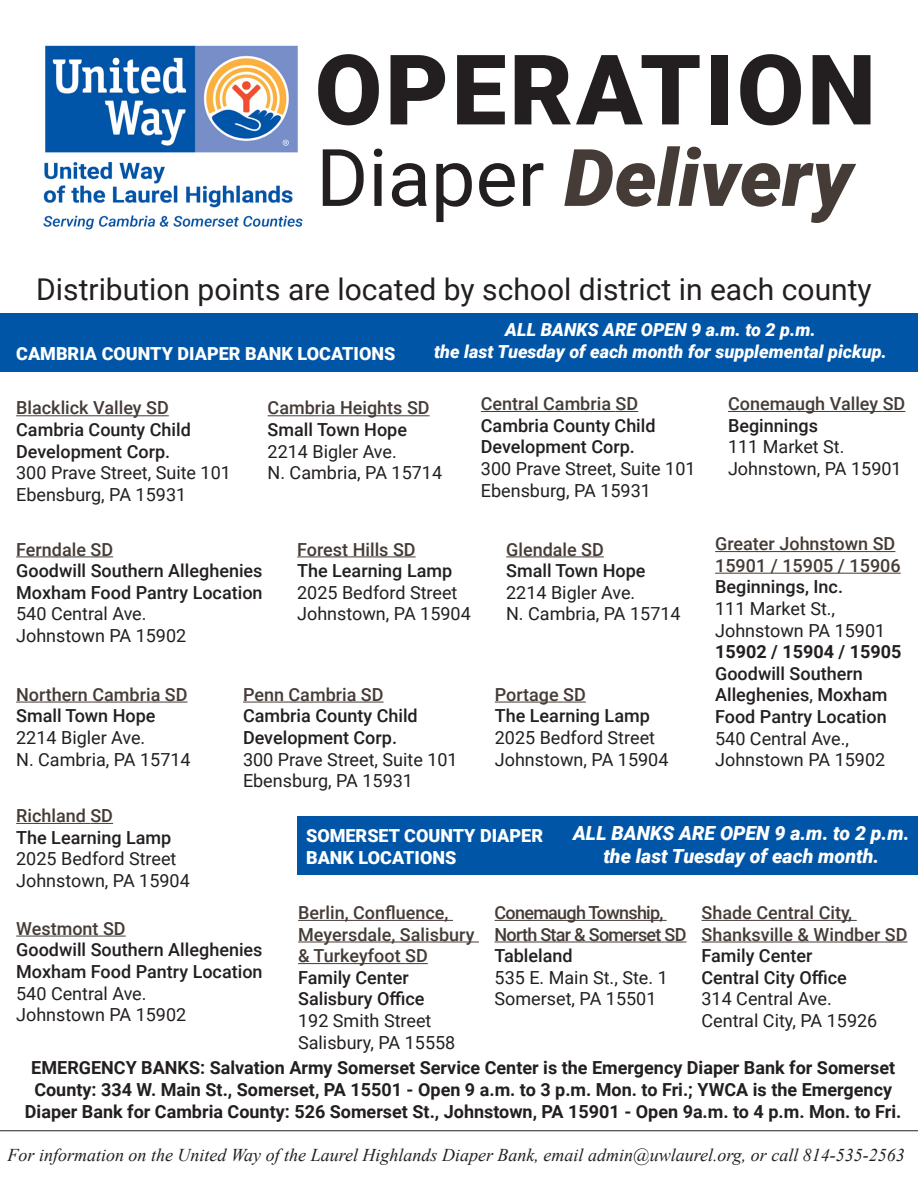
<style>
.page{position:relative;width:918px;height:1188px;background:#fff}
.page>*{position:absolute;margin:0;border:0;box-sizing:border-box;transform-origin:0 0}
.t1{font:900 97.5px "Roboto";letter-spacing:.03em;color:#231f20}
.t2{font:italic 900 79.5px "Roboto";color:#453c37}
.t3{font:30px "Roboto";color:#231f20}
.t4{font:italic 900 19.5px "Roboto";color:#fff}
.t5{font:18px "Roboto";color:#231f20}
.t6{font:500 18px/21.6px "Roboto";color:#231f20}
.t7{font:500 18px/21.6px "Roboto";color:#453c37}
.t8{font:700 18px/21.6px "Roboto";color:#231f20;text-align:center}
.t9{font:italic 18px "Times New Roman";color:#231f20}
.t10{font:italic 900 18px "Roboto";color:#fff}
.t11{font:900 18px/21.6px "Roboto";color:#fff}
.t12{font:500 18px/21.6px "Roboto";letter-spacing:-.04em;color:#453c37}
.s1{font-weight:400;font-style:normal;color:#231f20}
.s2{font-weight:400}
</style>
<div class="page">
<div style="left:0;top:313px;width:918px;height:59px;background:#0055a7"></div>
<div style="left:297px;top:816px;width:621px;height:59px;background:#0055a7"></div>
<img style="left:43px;top:45px;width:260px;height:185px">
<hr style="left:16px;top:415px;width:153px;height:1px;background:#453c37">
<hr style="left:16px;top:556px;width:75px;height:1px;background:#453c37">
<svg style="left:91px;top:556px;width:22px;height:1px"></svg>
<hr style="left:16px;top:702px;width:149px;height:1px;background:#453c37">
<svg style="left:165px;top:702px;width:23px;height:1px"></svg>
<hr style="left:16px;top:936px;width:87px;height:1px;background:#453c37">
<svg style="left:103px;top:936px;width:23px;height:1px"></svg>
<hr style="left:298px;top:920px;width:155px;height:1px;background:#453c37">
<hr style="left:298px;top:942px;width:181px;height:1px;background:#453c37">
<hr style="left:298px;top:963px;width:107px;height:1px;background:#453c37">
<svg style="left:405px;top:963px;width:23px;height:1px"></svg>
<hr style="left:702px;top:920px;width:155px;height:1px;background:#453c37">
<hr style="left:702px;top:942px;width:183px;height:1px;background:#453c37">
<svg style="left:885px;top:942px;width:22px;height:1px"></svg>
<hr style="left:495px;top:920px;width:172px;height:1px;background:#453c37">
<hr style="left:495px;top:942px;width:170px;height:1px;background:#453c37">
<svg style="left:665px;top:942px;width:21px;height:1px"></svg>
<hr style="left:243px;top:702px;width:118px;height:1px;background:#453c37">
<svg style="left:361px;top:702px;width:23px;height:1px"></svg>
<hr style="left:495px;top:702px;width:68px;height:1px;background:#453c37">
<svg style="left:563px;top:702px;width:23px;height:1px"></svg>
<hr style="left:16px;top:823px;width:74px;height:1px;background:#453c37">
<svg style="left:90px;top:823px;width:23px;height:1px"></svg>
<hr style="left:297px;top:556px;width:96px;height:1px;background:#453c37">
<svg style="left:393px;top:556px;width:23px;height:1px"></svg>
<hr style="left:506px;top:556px;width:75px;height:1px;background:#453c37">
<svg style="left:581px;top:556px;width:23px;height:1px"></svg>
<hr style="left:715px;top:551px;width:180px;height:1px;background:#453c37">
<hr style="left:715px;top:573px;width:186px;height:1px;background:#453c37">
<hr style="left:268px;top:415px;width:139px;height:1px;background:#453c37">
<svg style="left:407px;top:415px;width:23px;height:1px"></svg>
<hr style="left:481px;top:411px;width:135px;height:1px;background:#453c37">
<svg style="left:616px;top:411px;width:22px;height:1px"></svg>
<hr style="left:728px;top:411px;width:155px;height:1px;background:#453c37">
<svg style="left:883px;top:411px;width:22px;height:1px"></svg>
<hr style="left:0;top:1131px;width:918px;height:1px;background:#231f20">
<p class="t1" style="left:315px;top:21px;width:562px">OPERATION</p>
<p class="t2" style="left:316px;top:122px;width:538px"><span class="s1">Diaper</span> Delivery</p>
<p class="t3" style="left:36px;top:268px;width:837px">Distribution points are located by school district in each county</p>
<p class="t11" style="left:16px;top:342px;width:381px">CAMBRIA COUNTY DIAPER BANK LOCATIONS</p>
<p class="t10" style="left:505px;top:317px;width:312px">ALL BANKS ARE OPEN 9 a.m. to 2 p.m.</p>
<p class="t10" style="left:434px;top:339px;width:454px">the last Tuesday of each month for supplemental pickup.</p>
<p class="t7" style="left:16px;top:397px;width:154px">Blacklick Valley SD</p>
<p class="t6" style="left:16px;top:418px;width:176px">Cambria County Child</p>
<p class="t6" style="left:16px;top:440px;width:156px">Development Corp.</p>
<p class="t5" style="left:16px;top:460px;width:216px">300 Prave Street, Suite 101</p>
<p class="t5" style="left:16px;top:482px;width:172px">Ebensburg, PA 15931</p>
<p class="t7" style="left:16px;top:538px;width:98px">Ferndale SD</p>
<p class="t6" style="left:16px;top:559px;width:248px">Goodwill Southern Alleghenies<br>Moxham Food Pantry Location</p>
<p class="t5" style="left:16px;top:601px;width:132px">540 Central Ave.</p>
<p class="t5" style="left:16px;top:623px;width:172px">Johnstown PA 15902</p>
<p class="t7" style="left:268px;top:397px;width:164px">Cambria Heights SD</p>
<p class="t6" style="left:268px;top:418px;width:141px">Small Town Hope</p>
<p class="t5" style="left:268px;top:439px;width:131px">2214 Bigler Ave.</p>
<p class="t5" style="left:268px;top:460px;width:176px">N. Cambria, PA 15714</p>
<p class="t7" style="left:297px;top:538px;width:120px">Forest Hills SD</p>
<p class="t6" style="left:297px;top:559px;width:157px">The Learning Lamp</p>
<p class="t5" style="left:297px;top:580px;width:162px">2025 Bedford Street</p>
<p class="t5" style="left:297px;top:601px;width:175px">Johnstown, PA 15904</p>
<p class="t7" style="left:481px;top:392px;width:159px">Central Cambria SD</p>
<p class="t6" style="left:481px;top:414px;width:176px">Cambria County Child</p>
<p class="t6" style="left:481px;top:435px;width:156px">Development Corp.</p>
<p class="t5" style="left:481px;top:456px;width:216px">300 Prave Street, Suite 101</p>
<p class="t5" style="left:481px;top:478px;width:172px">Ebensburg, PA 15931</p>
<p class="t7" style="left:506px;top:538px;width:99px">Glendale SD</p>
<p class="t6" style="left:506px;top:559px;width:141px">Small Town Hope</p>
<p class="t5" style="left:506px;top:580px;width:131px">2214 Bigler Ave.</p>
<p class="t5" style="left:506px;top:601px;width:176px">N. Cambria, PA 15714</p>
<p class="t7" style="left:16px;top:683px;width:173px">Northern Cambria SD</p>
<p class="t6" style="left:16px;top:704px;width:141px">Small Town Hope</p>
<p class="t5" style="left:16px;top:725px;width:131px">2214 Bigler Ave.</p>
<p class="t5" style="left:16px;top:747px;width:176px">N. Cambria, PA 15714</p>
<p class="t7" style="left:243px;top:683px;width:142px">Penn Cambria SD</p>
<p class="t6" style="left:243px;top:704px;width:176px">Cambria County Child</p>
<p class="t6" style="left:243px;top:726px;width:156px">Development Corp.</p>
<p class="t5" style="left:243px;top:747px;width:216px">300 Prave Street, Suite 101</p>
<p class="t5" style="left:243px;top:768px;width:172px">Ebensburg, PA 15931</p>
<p class="t7" style="left:495px;top:683px;width:93px">Portage SD</p>
<p class="t6" style="left:495px;top:704px;width:157px">The Learning Lamp</p>
<p class="t5" style="left:495px;top:725px;width:162px">2025 Bedford Street</p>
<p class="t5" style="left:495px;top:747px;width:175px">Johnstown, PA 15904</p>
<p class="t7" style="left:728px;top:392px;width:179px">Conemaugh Valley SD</p>
<p class="t6" style="left:728px;top:414px;width:91px">Beginnings</p>
<p class="t5" style="left:728px;top:434px;width:118px">111 Market St.</p>
<p class="t5" style="left:728px;top:456px;width:175px">Johnstown, PA 15901</p>
<p class="t7" style="left:715px;top:532px;width:182px">Greater Johnstown SD</p>
<p class="t7" style="left:715px;top:554px;width:187px">15901 / 15905 / 15906</p>
<p class="t6" style="left:715px;top:576px;width:129px">Beginnings, Inc.</p>
<p class="t5" style="left:715px;top:596px;width:122px">111 Market St.,</p>
<p class="t5" style="left:715px;top:618px;width:172px">Johnstown PA 15901</p>
<p class="t8" style="left:715px;top:640px;width:188px">15902 / 15904 / 15905</p>
<p class="t6" style="left:715px;top:662px;width:149px">Goodwill Southern</p>
<p class="t6" style="left:715px;top:684px;width:174px">Alleghenies<span class="s2">,</span> Moxham<br>Food Pantry Location</p>
<p class="t5" style="left:715px;top:726px;width:135px">540 Central Ave.,</p>
<p class="t5" style="left:715px;top:747px;width:172px">Johnstown PA 15902</p>
<p class="t7" style="left:16px;top:804px;width:98px">Richland SD</p>
<p class="t6" style="left:16px;top:826px;width:157px">The Learning Lamp</p>
<p class="t5" style="left:16px;top:846px;width:162px">2025 Bedford Street</p>
<p class="t5" style="left:16px;top:868px;width:175px">Johnstown, PA 15904</p>
<p class="t7" style="left:16px;top:917px;width:111px">Westmont SD</p>
<p class="t6" style="left:16px;top:938px;width:248px">Goodwill Southern Alleghenies<br>Moxham Food Pantry Location</p>
<p class="t5" style="left:16px;top:981px;width:132px">540 Central Ave.</p>
<p class="t5" style="left:16px;top:1002px;width:172px">Johnstown PA 15902</p>
<p class="t11" style="left:306px;top:824px;width:238px">SOMERSET COUNTY DIAPER<br>BANK LOCATIONS</p>
<p class="t4" style="left:573px;top:819px;width:338px">ALL BANKS ARE OPEN 9 a.m. to 2 p.m.</p>
<p class="t4" style="left:603px;top:843px;width:277px">the last Tuesday of each month.</p>
<p class="t7" style="left:298px;top:901px;width:178px">Berlin, Confluence,<br>Meyersdale, Salisbury &amp; Turkeyfoot SD</p>
<p class="t6" style="left:298px;top:966px;width:112px">Family Center</p>
<p class="t6" style="left:298px;top:988px;width:128px">Salisbury Office</p>
<p class="t5" style="left:298px;top:1008px;width:135px">192 Smith Street</p>
<p class="t5" style="left:298px;top:1030px;width:159px">Salisbury, PA 15558</p>
<p class="t12" style="left:495px;top:901px;width:193px">Conemaugh Township,<br>North Star &amp; Somerset SD</p>
<p class="t6" style="left:495px;top:944px;width:80px">Tableland</p>
<p class="t5" style="left:495px;top:965px;width:175px">535 E. Main St., Ste. 1</p>
<p class="t5" style="left:495px;top:986px;width:163px">Somerset, PA 15501</p>
<p class="t7" style="left:702px;top:901px;width:207px">Shade Central City,<br>Shanksville &amp; Windber SD</p>
<p class="t6" style="left:702px;top:944px;width:112px">Family Center</p>
<p class="t6" style="left:702px;top:966px;width:147px">Central City Office</p>
<p class="t5" style="left:702px;top:986px;width:132px">314 Central Ave.</p>
<p class="t5" style="left:702px;top:1008px;width:177px">Central City, PA 15926</p>
<p class="t8" style="left:25px;top:1057px;width:878px">EMERGENCY BANKS: Salvation Army Somerset Service Center is the Emergency Diaper Bank for Somerset<br>County: 334 W. Main St., Somerset, PA 15501 - Open 9 a.m. to 3 p.m. Mon. to Fri.; YWCA is the Emergency<br>Diaper Bank for Cambria County: 526 Somerset St., Johnstown, PA 15901 - Open 9a.m. to 4 p.m. Mon. to Fri.</p>
<p class="t9" style="left:8px;top:1142px;width:899px">For information on the United Way of the Laurel Highlands Diaper Bank, email admin@uwlaurel.org, or call 814-535-2563</p>
</div>
